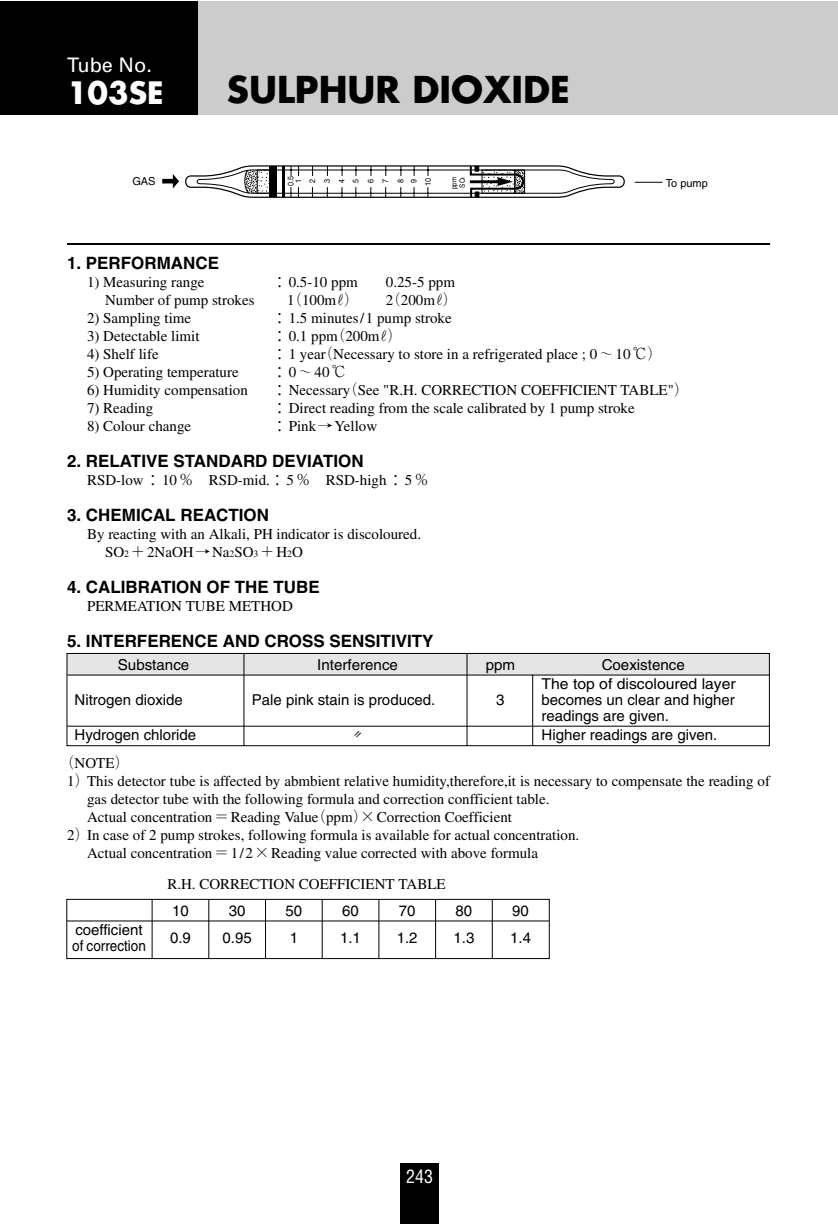
<style>
.page{position:relative;width:838px;height:1224px;background:#fff}
.page>*{position:absolute;margin:0;border:0;box-sizing:border-box;transform-origin:0 0}
.t1{font:700 36px "Futura";color:#000}
.t2{font:700 30px "Futura";color:#fff}
.t3{font:20px "Univers";color:#fff}
.t4{font:condensed 18px "Helvetica";color:#fff}
.t5{font:700 17px "Helvetica";color:#000}
.t6{font:15px/18px "Times";color:#000}
.t7{font:15px/19.4px "Helvetica";color:#000}
.t8{font:15px "Helvetica";color:#000;scale:.9 1}
.t9{font:300 15px "Ryumin";color:#000}
.t10{font:500 15px "Gothic BBB";color:#000}
.t11{font:11px "Helvetica";color:#000}
.t12{font:8px/14.2px "Helvetica";color:#000;text-align:justify;scale:.9 1}
.t13{font:7.2px/8.6px "Helvetica";color:#000;scale:.87 1}
.s1{font-size:3.6px}
.s2{font-family:"Ryumin";font-weight:300}
.s3{font-family:"Times";font-weight:400}
.s4{font-size:9.8px}
</style>
<div class="page">
<div style="left:0;top:1px;width:838px;height:114px;background:#ccc"></div>
<div style="left:0;top:1px;width:197px;height:114px;background:#000"></div>
<div style="left:400px;top:1163px;width:39px;height:61px;background:#000"></div>
<hr style="left:67px;top:243px;width:703px;height:2px;background:#000">
<hr style="left:67px;top:921px;width:482px;height:1px;background:#000">
<div style="left:66px;top:899px;width:484px;height:60px;border:1px solid #000"></div>
<svg style="left:162px;top:165px;width:463px;height:33px"></svg>
<svg style="left:635px;top:182px;width:27px;height:1px"></svg>
<svg style="left:66px;top:653px;width:704px;height:93px"></svg>
<hr style="left:152px;top:900px;width:1px;height:58px;background:#000">
<hr style="left:208px;top:900px;width:1px;height:58px;background:#000">
<hr style="left:265px;top:900px;width:1px;height:58px;background:#000">
<hr style="left:322px;top:900px;width:1px;height:59px;background:#000">
<hr style="left:379px;top:900px;width:1px;height:58px;background:#000">
<hr style="left:435px;top:900px;width:1px;height:59px;background:#000">
<hr style="left:492px;top:900px;width:1px;height:58px;background:#000">
<h3 class="t3" style="left:67px;top:58px;width:86px">Tube No.</h3>
<h2 class="t2" style="left:67px;top:79px;width:98px">103SE</h2>
<h1 class="t1" style="left:227px;top:73px;width:345px">SULPHUR DIOXIDE</h1>
<p class="t12" style="left:284px;top:186px;width:13px;rotate:-90deg">0.5</p>
<p class="t13" style="left:450px;top:189px;width:16px;rotate:-90deg">ppm<br>SO<span class="s1">2</span></p>
<p class="t11" style="left:132px;top:177px;width:25px">GAS</p>
<p class="t11" style="left:666px;top:179px;width:44px">To pump</p>
<p class="t12" style="left:422px;top:186px;width:10px;rotate:-90deg">10</p>
<p class="t12" style="left:292px;top:183px;width:6px;rotate:-90deg">1<br>2</p>
<p class="t12" style="left:321px;top:183px;width:6px;rotate:-90deg">3<br>4<br>5</p>
<p class="t12" style="left:364px;top:183px;width:6px;line-height:15px;rotate:-90deg">6<br>7<br>8</p>
<p class="t12" style="left:408px;top:183px;width:6px;rotate:-90deg">9</p>
<p class="t5" style="left:67px;top:257px;width:154px">1. PERFORMANCE</p>
<p class="t6" style="left:87px;top:274px;width:119px">1) Measuring range</p>
<p class="t6" style="left:272px;top:274px;width:87px"><span class="s2">：</span>0.5-10 ppm</p>
<p class="t6" style="left:386px;top:274px;width:71px">0.25-5 ppm</p>
<p class="t6" style="left:105px;top:292px;width:151px">Number of pump strokes</p>
<p class="t6" style="left:287px;top:292px;width:73px">1<span class="s2">（</span>100m <span class="s2">）</span></p>
<p class="t6" style="left:386px;top:292px;width:73px">2<span class="s2">（</span>200m <span class="s2">）</span></p>
<p class="t6" style="left:87px;top:310px;width:106px">2) Sampling time</p>
<p class="t6" style="left:272px;top:310px;width:181px"><span class="s2">：</span>1.5 minutes/1 pump stroke</p>
<p class="t6" style="left:87px;top:328px;width:114px">3) Detectable limit</p>
<p class="t6" style="left:272px;top:328px;width:131px"><span class="s2">：</span>0.1 ppm<span class="s2">（</span>200m <span class="s2">）</span></p>
<p class="t6" style="left:87px;top:346px;width:73px">4) Shelf life</p>
<p class="t6" style="left:272px;top:346px;width:392px"><span class="s2">：</span>1 year<span class="s2">（</span>Necessary to store in a refrigerated place ; 0<span class="s2">～</span>10<span class="s2">℃）</span></p>
<p class="t6" style="left:87px;top:364px;width:153px">5) Operating temperature</p>
<p class="t9" style="left:272px;top:366px;width:76px">：<span class="s3">0</span>～<span class="s3">40</span>℃</p>
<p class="t6" style="left:87px;top:382px;width:162px">6) Humidity compensation</p>
<p class="t6" style="left:272px;top:382px;width:418px"><span class="s2">：</span>Necessary<span class="s2">（</span>See "R.H. CORRECTION COEFFICIENT TABLE"<span class="s2">）</span></p>
<p class="t6" style="left:87px;top:400px;width:68px">7) Reading</p>
<p class="t6" style="left:272px;top:400px;width:364px"><span class="s2">：</span>Direct reading from the scale calibrated by 1 pump stroke</p>
<p class="t6" style="left:87px;top:418px;width:106px">8) Colour change</p>
<p class="t6" style="left:272px;top:418px;width:107px"><span class="s2">：</span>Pink<span class="s2">→</span>Yellow</p>
<p class="t5" style="left:67px;top:455px;width:298px">2. RELATIVE STANDARD DEVIATION</p>
<p class="t6" style="left:87px;top:472px;width:343px">RSD-low<span class="s2">：</span>10<span class="s2">％　</span>RSD-mid.<span class="s2">：</span>5<span class="s2">％　</span>RSD-high<span class="s2">：</span>5<span class="s2">％</span></p>
<p class="t5" style="left:67px;top:509px;width:204px">3. CHEMICAL REACTION</p>
<p class="t6" style="left:105px;top:526px;width:318px;text-indent:-18px">By reacting with an Alkali, PH indicator is discoloured.<br>SO<span class="s4">2</span><span class="s2">＋</span>2NaOH<span class="s2">→</span>Na<span class="s4">2</span>SO<span class="s4">3</span><span class="s2">＋</span>H<span class="s4">2</span>O</p>
<p class="t5" style="left:67px;top:581px;width:254px">4. CALIBRATION OF THE TUBE</p>
<p class="t6" style="left:87px;top:598px;width:207px">PERMEATION TUBE METHOD</p>
<p class="t5" style="left:67px;top:635px;width:368px">5. INTERFERENCE AND CROSS SENSITIVITY</p>
<p class="t7" style="left:118px;top:656px;width:73px">Substance</p>
<p class="t7" style="left:317px;top:656px;width:82px">Interference</p>
<p class="t7" style="left:486px;top:656px;width:31px">ppm</p>
<p class="t7" style="left:542px;top:656px;width:196px;text-indent:60px">Coexistence<br>The top of discoloured layer</p>
<p class="t7" style="left:75px;top:692px;width:110px">Nitrogen dioxide</p>
<p class="t7" style="left:252px;top:692px;width:185px">Pale pink stain is produced.</p>
<p class="t7" style="left:496px;top:692px;width:10px">3</p>
<p class="t7" style="left:542px;top:693px;width:195px;line-height:16px">becomes un clear and higher readings are given.</p>
<p class="t7" style="left:75px;top:727px;width:123px">Hydrogen chloride</p>
<p class="t10" style="left:350px;top:729px;width:16px">〃</p>
<p class="t7" style="left:542px;top:727px;width:177px">Higher readings are given.</p>
<p class="t6" style="left:60px;top:755px;width:71px"><span class="s2">（</span>NOTE<span class="s2">）</span></p>
<p class="t6" style="left:67px;top:773px;width:704px">1<span class="s2">）</span>This detector tube is affected by abmbient relative humidity,therefore,it is necessary to compensate the reading of</p>
<p class="t6" style="left:87px;top:791px;width:464px">gas detector tube with the following formula and correction confficient table.</p>
<p class="t6" style="left:87px;top:809px;width:426px">Actual concentration<span class="s2">＝</span>Reading Value<span class="s2">（</span>ppm<span class="s2">）×</span>Correction Coefficient</p>
<p class="t6" style="left:67px;top:827px;width:514px">2<span class="s2">）</span>In case of 2 pump strokes, following formula is available for actual concentration.</p>
<p class="t6" style="left:87px;top:845px;width:453px">Actual concentration<span class="s2">＝</span>1/2<span class="s2">×</span>Reading value corrected with above formula</p>
<p class="t6" style="left:167px;top:877px;width:280px">R.H. CORRECTION COEFFICIENT TABLE</p>
<p class="t7" style="left:75px;top:921px;width:69px">coefficient</p>
<p class="t8" style="left:72px;top:940px;width:83px">of correction</p>
<p class="t7" style="left:172px;top:902px;width:18px">10</p>
<p class="t7" style="left:229px;top:902px;width:18px">30</p>
<p class="t7" style="left:286px;top:902px;width:18px">50</p>
<p class="t7" style="left:342px;top:902px;width:18px">60</p>
<p class="t7" style="left:399px;top:902px;width:18px">70</p>
<p class="t7" style="left:456px;top:902px;width:18px">80</p>
<p class="t7" style="left:512px;top:902px;width:18px">90</p>
<p class="t7" style="left:170px;top:929px;width:22px">0.9</p>
<p class="t7" style="left:223px;top:929px;width:31px">0.95</p>
<p class="t7" style="left:290px;top:929px;width:10px">1</p>
<p class="t7" style="left:340px;top:929px;width:22px">1.1</p>
<p class="t7" style="left:397px;top:929px;width:22px">1.2</p>
<p class="t7" style="left:454px;top:929px;width:22px">1.3</p>
<p class="t7" style="left:510px;top:929px;width:22px">1.4</p>
<p class="t4" style="left:406px;top:1169px;width:28px">243</p>
</div>
